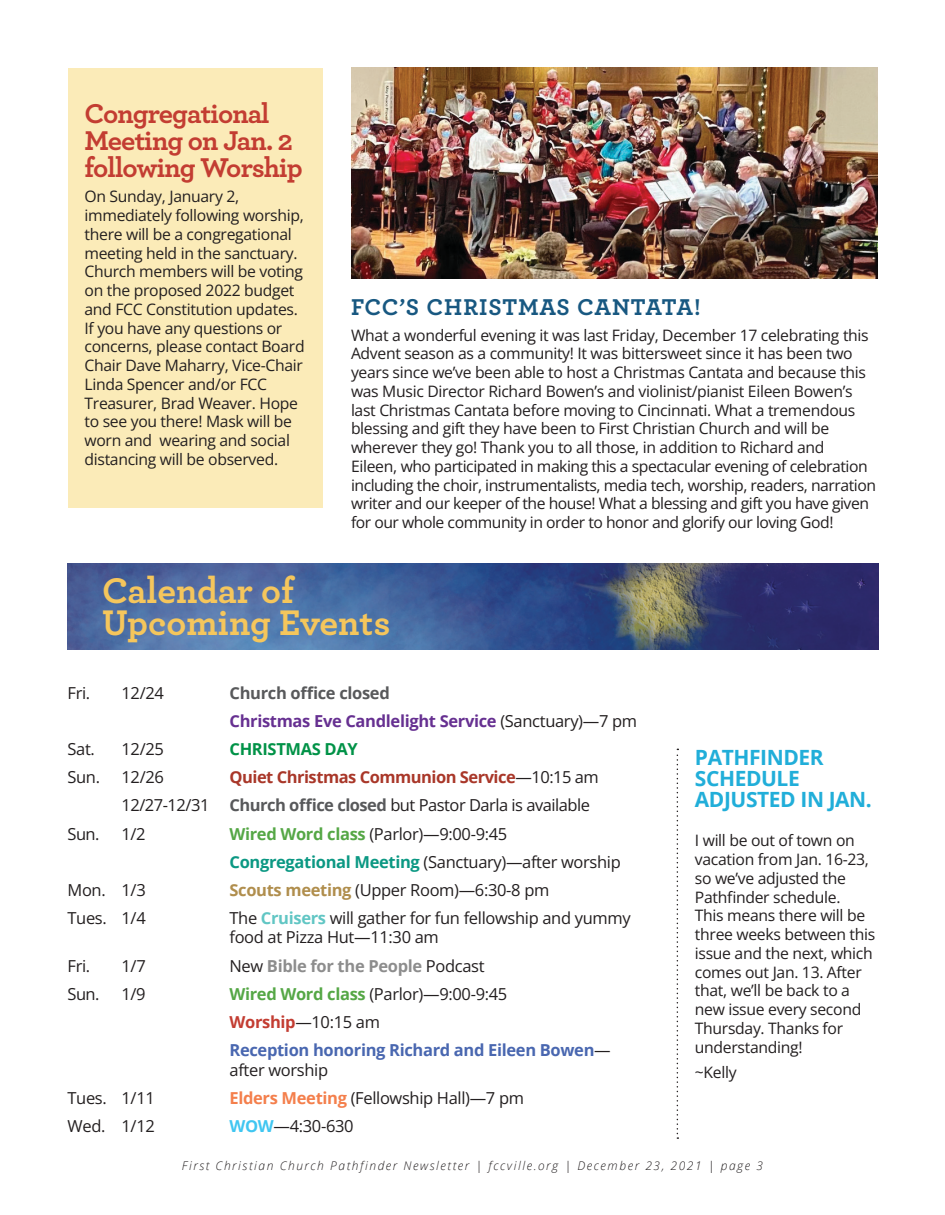
<style>
.page{position:relative;width:945px;height:1215px;background:#fff}
.page>*{position:absolute;margin:0;border:0;box-sizing:border-box;transform-origin:0 0}
.heads{font:700 37.35px "Archer";color:#f5c65c}
.Body_copy{font:700 28.5px/27px "Archer";letter-spacing:-.03em;color:#c33d32}
.Body_copy-2{font:700 24px "Archer";letter-spacing:.03em;color:#185881}
.Body_copy-3{font:700 21px/21px "Open Sans";letter-spacing:-.02em;color:#21aed9}
.heads-2{font:16.5px/19.5px "Open Sans";letter-spacing:-.02em;color:#231f20}
.heads-3{font:700 16.5px/19.5px "Open Sans";letter-spacing:-.02em;color:#4967b0}
.heads-4{font:700 16.5px "Open Sans";letter-spacing:-.02em;color:#663091}
.heads-5{font:700 16.5px "Open Sans";letter-spacing:-.03em;color:#a93729}
.heads-6{font:700 16.5px "Open Sans";letter-spacing:-.02em;color:#8d8d8d}
.heads-7{font:700 16.5px "Open Sans";letter-spacing:-.02em;color:#58595b}
.heads-8{font:700 16.5px "Open Sans";letter-spacing:-.02em;color:#009247}
.Body_copy-4{font:15.75px/18.8px "Open Sans";letter-spacing:-.02em;color:#231f20}
.Body_copy-5{font:italic 300 12px "Open Sans";letter-spacing:.13em;color:#231f20}
.s1{font-weight:400;color:#231f20}
.s2{font-weight:700;color:#58595b}
.s3{font-weight:700;color:#55a746}
.s4{font-weight:700;color:#0b9883}
.s5{font-weight:700;color:#b08e4d}
.s6{font-weight:700;color:#61c6c4}
.s7{font-weight:700;color:#c33d32}
.s8{font-weight:700;color:#f47f4c}
.s9{font-weight:700;color:#40c6f1}
</style>
<div class="page">
<div style="left:68px;top:68px;width:255px;height:440px;background:#fbebb8"></div>
<img style="left:68px;top:563px;width:811px;height:87px">
<img style="left:351px;top:68px;width:527px;height:210px">
<svg style="left:677px;top:749px;width:1px;height:390px"></svg>
<p class="Body_copy" style="left:85px;top:98px;width:220px">Congregational<br>Meeting on Jan. 2 following Worship</p>
<p class="Body_copy-4" style="left:85px;top:187px;width:222px">On Sunday, January 2, immediately following worship, there will be a congregational meeting held in the sanctuary.<br>Church members will be voting on the proposed 2022 budget and FCC Constitution updates.<br>If you have any questions or concerns, please contact Board<br>Chair Dave Maharry, Vice-Chair<br>Linda Spencer and/or FCC<br>Treasurer, Brad Weaver. Hope to see you there! Mask will be worn and wearing and social distancing will be observed.</p>
<p class="Body_copy-2" style="left:351px;top:288px;width:351px">FCC’S CHRISTMAS CANTATA!</p>
<p class="Body_copy-4" style="left:351px;top:325px;width:527px">What a wonderful evening it was last Friday, December 17 celebrating this Advent season as a community! It was bittersweet since it has been two years since we’ve been able to host a Christmas Cantata and because this was Music Director Richard Bowen’s and violinist/pianist Eileen Bowen’s last Christmas Cantata before moving to Cincinnati. What a tremendous blessing and gift they have been to First Christian Church and will be wherever they go! Thank you to all those, in addition to Richard and<br>Eileen, who participated in making this a spectacular evening of celebration including the choir, instrumentalists, media tech, worship, readers, narration writer and our keeper of the house! What a blessing and gift you have given for our whole community in order to honor and glorify our loving God!</p>
<p class="heads" style="left:102px;top:561px;width:193px">Calendar of</p>
<p class="heads" style="left:102px;top:593px;width:290px">Upcoming Events</p>
<p class="heads-2" style="left:68px;top:683px;width:24px">Fri.</p>
<p class="heads-2" style="left:122px;top:683px;width:44px">12/24</p>
<p class="heads-7" style="left:230px;top:681px;width:162px">Church office closed</p>
<p class="heads-4" style="left:230px;top:709px;width:409px">Christmas Eve Candlelight Service <span class="s1">(Sanctuary)—7 pm</span></p>
<p class="heads-2" style="left:68px;top:739px;width:29px">Sat.</p>
<p class="heads-2" style="left:122px;top:739px;width:44px">12/25</p>
<p class="heads-8" style="left:230px;top:737px;width:130px">CHRISTMAS DAY</p>
<p class="heads-2" style="left:68px;top:767px;width:34px">Sun.</p>
<p class="heads-2" style="left:122px;top:767px;width:44px">12/26</p>
<p class="heads-5" style="left:230px;top:766px;width:371px">Quiet Christmas Communion Service<span class="s1">—10:15 am</span></p>
<p class="heads-2" style="left:122px;top:795px;width:470px">12/27-12/31 <span class="s2">Church office closed</span> but Pastor Darla is available</p>
<p class="heads-2" style="left:68px;top:823px;width:34px">Sun.</p>
<p class="heads-2" style="left:122px;top:823px;width:25px">1/2</p>
<p class="heads-2" style="left:230px;top:823px;width:279px"><span class="s3">Wired Word class</span> (Parlor)—9:00-9:45</p>
<p class="heads-2" style="left:230px;top:852px;width:393px"><span class="s4">Congregational Meeting</span> (Sanctuary)—after worship</p>
<p class="heads-2" style="left:68px;top:880px;width:80px">Mon. 1/3</p>
<p class="heads-2" style="left:230px;top:880px;width:321px"><span class="s5">Scouts meeting</span> (Upper Room)—6:30-8 pm</p>
<p class="heads-2" style="left:68px;top:908px;width:80px">Tues. 1/4</p>
<p class="heads-2" style="left:229px;top:908px;width:403px">The <span class="s6">Cruisers</span> will gather for fun fellowship and yummy food at Pizza Hut—11:30 am</p>
<p class="heads-2" style="left:68px;top:955px;width:24px">Fri.</p>
<p class="heads-2" style="left:122px;top:955px;width:26px">1/7</p>
<p class="heads-6" style="left:229px;top:954px;width:257px"><span class="s1">New</span> Bible for the People <span class="s1">Podcast</span></p>
<p class="heads-2" style="left:68px;top:984px;width:34px">Sun.</p>
<p class="heads-2" style="left:122px;top:984px;width:25px">1/9</p>
<p class="heads-2" style="left:230px;top:984px;width:279px"><span class="s3">Wired Word class</span> (Parlor)—9:00-9:45</p>
<p class="heads-2" style="left:230px;top:1012px;width:152px"><span class="s7">Worship</span>—10:15 am</p>
<p class="heads-3" style="left:230px;top:1040px;width:383px">Reception honoring Richard and Eileen Bowen<span class="s1">— after worship</span></p>
<p class="heads-2" style="left:68px;top:1088px;width:89px">Tues. 1/11</p>
<p class="heads-2" style="left:230px;top:1088px;width:296px"><span class="s8">Elders Meeting</span> (Fellowship Hall)—7 pm</p>
<p class="heads-2" style="left:68px;top:1116px;width:89px">Wed. 1/12</p>
<p class="heads-2" style="left:230px;top:1116px;width:126px"><span class="s9">WOW</span>—4:30-630</p>
<p class="Body_copy-3" style="left:695px;top:746px;width:179px">PATHFINDER<br>SCHEDULE<br>ADJUSTED IN JAN.</p>
<p class="Body_copy-4" style="left:695px;top:831px;width:182px">I will be out of town on vacation from Jan. 16-23, so we’ve adjusted the<br>Pathfinder schedule.<br>This means there will be three weeks between this issue and the next, which comes out Jan. 13. After that, we’ll be back to a new issue every second<br>Thursday. Thanks for understanding!</p>
<p class="Body_copy-4" style="left:695px;top:1063px;width:43px">~Kelly</p>
<p class="Body_copy-5" style="left:182px;top:1158px;width:583px">First Christian Church Pathfinder Newsletter | fccville.org | December 23, 2021 | page 3</p>
</div>
